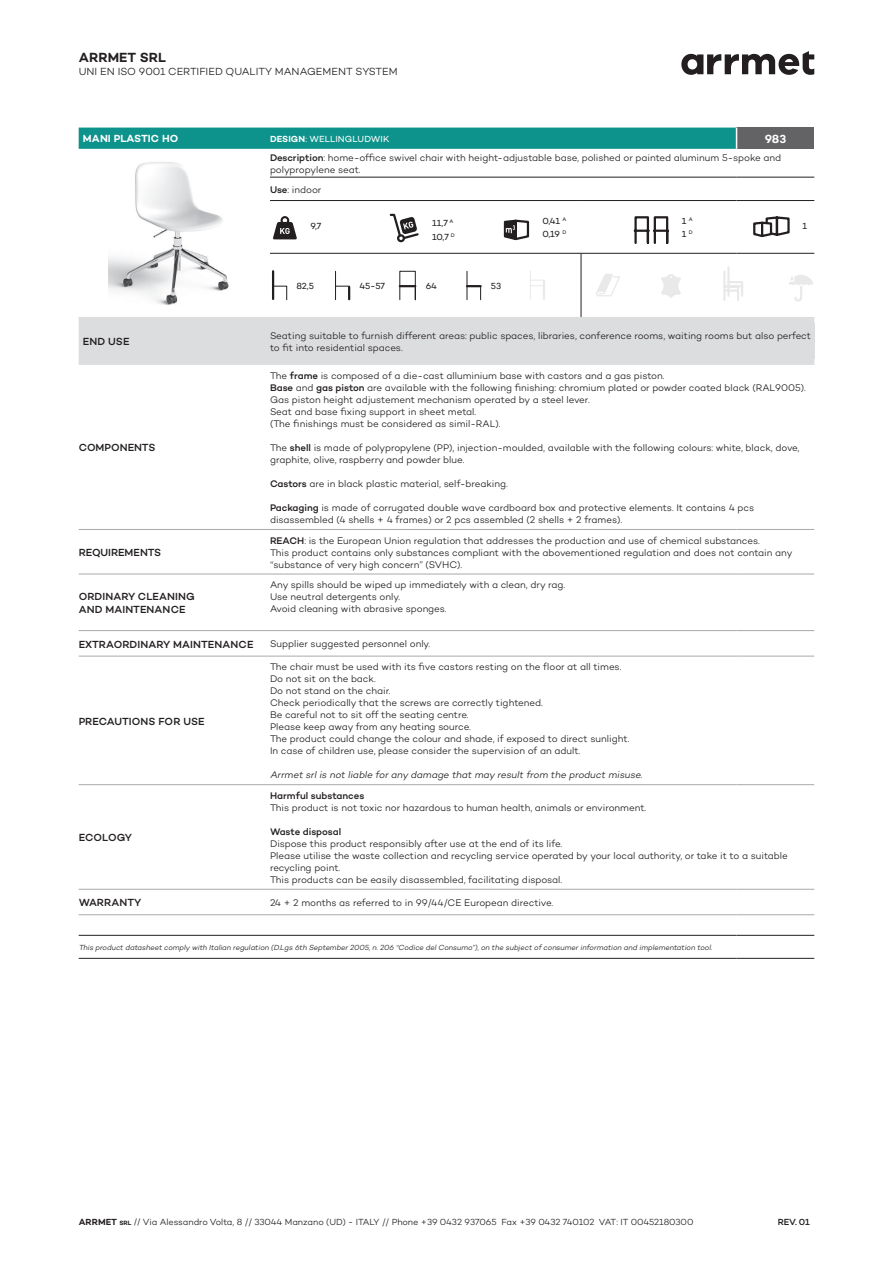
<style>
.page{position:relative;width:893px;height:1263px;background:#fff}
.page>*{position:absolute;margin:0;border:0;box-sizing:border-box;transform-origin:0 0}
.t1{font:600 13.5px "Campton";color:#231f20}
.t2{font:600 12px "Campton";color:#fff}
.t3{font:500 10.5px/13.5px "Campton";letter-spacing:.01em;color:#231f20}
.t4{font:300 10.5px "Campton";color:#231f20}
.t5{font:600 10.5px "Campton";letter-spacing:.01em;color:#fff}
.t6{font:500 10.5px "Campton";letter-spacing:-.01em;color:#231f20}
.t7{font:300 9.75px/12px "Campton";letter-spacing:-.005em;color:#231f20}
.t8{font:italic 300 9.75px "Campton";color:#231f20}
.t9{font:500 9.75px "Campton";color:#231f20}
.t10{font:300 9px "Campton";letter-spacing:-.005em;color:#231f20}
.t11{font:9px/13.5px "Campton";letter-spacing:-.01em;color:#231f20}
.t12{font:9px "Campton";letter-spacing:.01em;color:#fff}
.t13{font:500 9px "Campton";color:#231f20}
.t14{font:italic 300 7.5px "Campton";color:#231f20}
.s1{font-weight:600}
.s2{font-weight:500}
.s3{font-weight:600;font-size:6.3px}
</style>
<div class="page">
<svg style="left:681px;top:51px;width:133px;height:24px"></svg>
<div style="left:737px;top:128px;width:77px;height:21px;background:#636366"></div>
<div style="left:79px;top:317px;width:735px;height:48px;background:#dcdddf"></div>
<hr style="left:270px;top:177px;width:311px;height:1px;background:#231f20">
<hr style="left:581px;top:177px;width:156px;height:1px;background:#231f20">
<hr style="left:737px;top:177px;width:77px;height:1px;background:#231f20">
<hr style="left:270px;top:200px;width:311px;height:1px;background:#231f20">
<hr style="left:581px;top:200px;width:156px;height:1px;background:#231f20">
<hr style="left:737px;top:200px;width:77px;height:1px;background:#231f20">
<hr style="left:270px;top:253px;width:311px;height:1px;background:#231f20">
<hr style="left:581px;top:253px;width:156px;height:1px;background:#231f20">
<hr style="left:581px;top:253px;width:1px;height:64px;background:#231f20">
<hr style="left:737px;top:253px;width:77px;height:1px;background:#231f20">
<div style="left:79px;top:128px;width:658px;height:21px;background:#0e928c"></div>
<hr style="left:79px;top:529px;width:191px;height:1px;background:#a8a9ad">
<hr style="left:270px;top:529px;width:311px;height:1px;background:#a8a9ad">
<hr style="left:581px;top:529px;width:156px;height:1px;background:#a8a9ad">
<hr style="left:737px;top:529px;width:77px;height:1px;background:#a8a9ad">
<hr style="left:79px;top:574px;width:191px;height:1px;background:#a8a9ad">
<hr style="left:270px;top:574px;width:311px;height:1px;background:#a8a9ad">
<hr style="left:581px;top:574px;width:156px;height:1px;background:#a8a9ad">
<hr style="left:737px;top:574px;width:77px;height:1px;background:#a8a9ad">
<hr style="left:79px;top:630px;width:191px;height:1px;background:#a8a9ad">
<hr style="left:270px;top:630px;width:311px;height:1px;background:#a8a9ad">
<hr style="left:581px;top:630px;width:156px;height:1px;background:#a8a9ad">
<hr style="left:737px;top:630px;width:77px;height:1px;background:#a8a9ad">
<hr style="left:79px;top:656px;width:191px;height:1px;background:#a8a9ad">
<hr style="left:270px;top:656px;width:311px;height:1px;background:#a8a9ad">
<hr style="left:581px;top:656px;width:156px;height:1px;background:#a8a9ad">
<hr style="left:737px;top:656px;width:77px;height:1px;background:#a8a9ad">
<hr style="left:79px;top:784px;width:191px;height:1px;background:#a8a9ad">
<hr style="left:270px;top:784px;width:311px;height:1px;background:#a8a9ad">
<hr style="left:581px;top:784px;width:156px;height:1px;background:#a8a9ad">
<hr style="left:737px;top:784px;width:77px;height:1px;background:#a8a9ad">
<hr style="left:79px;top:889px;width:191px;height:1px;background:#a8a9ad">
<hr style="left:270px;top:889px;width:311px;height:1px;background:#a8a9ad">
<hr style="left:581px;top:889px;width:156px;height:1px;background:#a8a9ad">
<hr style="left:737px;top:889px;width:77px;height:1px;background:#a8a9ad">
<hr style="left:79px;top:914px;width:191px;height:1px;background:#a8a9ad">
<hr style="left:270px;top:914px;width:311px;height:1px;background:#a8a9ad">
<hr style="left:581px;top:914px;width:156px;height:1px;background:#a8a9ad">
<hr style="left:737px;top:914px;width:77px;height:1px;background:#a8a9ad">
<hr style="left:79px;top:935px;width:191px;height:1px;background:#231f20">
<hr style="left:270px;top:935px;width:311px;height:1px;background:#231f20">
<hr style="left:581px;top:935px;width:156px;height:1px;background:#231f20">
<hr style="left:737px;top:935px;width:77px;height:1px;background:#231f20">
<hr style="left:79px;top:958px;width:191px;height:1px;background:#231f20">
<hr style="left:270px;top:958px;width:311px;height:1px;background:#231f20">
<hr style="left:581px;top:958px;width:156px;height:1px;background:#231f20">
<hr style="left:737px;top:958px;width:77px;height:1px;background:#231f20">
<img style="left:108px;top:162px;width:121px;height:143px">
<svg style="left:503px;top:219px;width:27px;height:22px"></svg>
<div style="left:397px;top:234px;width:8px;height:8px;border:2px solid #231f20;border-radius:50%"></div>
<svg style="left:389px;top:213px;width:30px;height:28px"></svg>
<svg style="left:273px;top:216px;width:24px;height:23px"></svg>
<svg style="left:753px;top:216px;width:37px;height:21px"></svg>
<svg style="left:634px;top:216px;width:35px;height:28px"></svg>
<hr style="left:272px;top:271px;width:2px;height:28px;background:#231f20">
<svg style="left:272px;top:285px;width:15px;height:15px"></svg>
<svg style="left:335px;top:271px;width:15px;height:29px"></svg>
<svg style="left:399px;top:270px;width:17px;height:30px"></svg>
<svg style="left:530px;top:271px;width:15px;height:28px"></svg>
<svg style="left:467px;top:271px;width:14px;height:29px"></svg>
<svg style="left:661px;top:274px;width:20px;height:24px"></svg>
<svg style="left:596px;top:274px;width:24px;height:22px"></svg>
<svg style="left:789px;top:275px;width:24px;height:27px"></svg>
<svg style="left:723px;top:266px;width:20px;height:35px"></svg>
<div style="left:270px;top:323px;width:544px;height:35px;background:#dcdddf"></div>
<h1 class="t1" style="left:79px;top:49px;width:89px">ARRMET SRL</h1>
<p class="t4" style="left:79px;top:65px;width:320px">UNI EN ISO 9001 CERTIFIED QUALITY MANAGEMENT SYSTEM</p>
<p class="t5" style="left:83px;top:132px;width:97px">MANI PLASTIC HO</p>
<p class="t12" style="left:270px;top:133px;width:121px"><span class="s1">DESIGN</span>: WELLINGLUDWIK</p>
<p class="t2" style="left:765px;top:131px;width:23px">983</p>
<p class="t7" style="left:270px;top:151px;width:513px"><span class="s2">Description</span>: home-office swivel chair with height-adjustable base, polished or painted aluminum 5-spoke and polypropylene seat.</p>
<p class="t7" style="left:270px;top:183px;width:53px"><span class="s2">Use</span>: indoor</p>
<p class="t11" style="left:542px;top:214px;width:26px">0,41 <sup>A<br></sup>0,19 <sup>D</sup></p>
<p class="t11" style="left:682px;top:214px;width:12px">1 <sup>A<br></sup>1 <sup>D</sup></p>
<p class="t11" style="left:432px;top:216px;width:24px">11,7 <sup>A<br></sup>10,7 <sup>D</sup></p>
<p class="t11" style="left:310px;top:219px;width:13px">9,7</p>
<p class="t11" style="left:802px;top:219px;width:6px">1</p>
<p class="t11" style="left:296px;top:279px;width:19px">82,5</p>
<p class="t11" style="left:359px;top:279px;width:27px">45-57</p>
<p class="t11" style="left:426px;top:279px;width:13px">64</p>
<p class="t11" style="left:491px;top:279px;width:12px">53</p>
<p class="t3" style="left:83px;top:335px;width:48px">END USE</p>
<p class="t7" style="left:270px;top:329px;width:543px">Seating suitable to furnish different areas: public spaces, libraries, conference rooms, waiting rooms but also perfect to fit into residential spaces.</p>
<p class="t3" style="left:79px;top:441px;width:78px">COMPONENTS</p>
<p class="t6" style="left:79px;top:546px;width:84px">REQUIREMENTS</p>
<p class="t7" style="left:270px;top:370px;width:537px">The <span class="s2">frame</span> is composed of a die-cast alluminium base with castors and a gas piston.<br><span class="s2">Base</span> and <span class="s2">gas piston</span> are available with the following finishing: chromium plated or powder coated black (RAL9005).<br>Gas piston height adjustement mechanism operated by a steel lever.<br>Seat and base fixing support in sheet metal.<br>(The finishings must be considered as simil-RAL).</p>
<p class="t7" style="left:270px;top:442px;width:531px">The <span class="s2">shell</span> is made of polypropylene (PP), injection-moulded, available with the following colours: white, black, dove, graphite, olive, raspberry and powder blue.</p>
<p class="t7" style="left:270px;top:478px;width:239px"><span class="s2">Castors</span> are in black plastic material, self-breaking.</p>
<p class="t7" style="left:270px;top:502px;width:486px"><span class="s2">Packaging</span> is made of corrugated double wave cardboard box and protective elements. It contains 4 pcs disassembled (4 shells + 4 frames) or 2 pcs assembled (2 shells + 2 frames).</p>
<p class="t7" style="left:270px;top:534px;width:524px"><span class="s2">REACH</span>: is the European Union regulation that addresses the production and use of chemical substances.<br>This product contains only substances compliant with the abovementioned regulation and does not contain any “substance of very high concern” (SVHC).</p>
<p class="t3" style="left:79px;top:589px;width:118px">ORDINARY CLEANING<br>AND MAINTENANCE</p>
<p class="t7" style="left:270px;top:579px;width:297px">Any spills should be wiped up immediately with a clean, dry rag.<br>Use neutral detergents only.<br>Avoid cleaning with abrasive sponges.</p>
<p class="t3" style="left:79px;top:637px;width:176px">EXTRAORDINARY MAINTENANCE</p>
<p class="t7" style="left:270px;top:638px;width:162px">Supplier suggested personnel only.</p>
<p class="t3" style="left:79px;top:714px;width:127px">PRECAUTIONS FOR USE</p>
<p class="t3" style="left:79px;top:831px;width:55px">ECOLOGY</p>
<p class="t7" style="left:270px;top:661px;width:361px">The chair must be used with its five castors resting on the floor at all times.<br>Do not sit on the back.<br>Do not stand on the chair.<br>Check periodically that the screws are correctly tightened.<br>Be careful not to sit off the seating centre.<br>Please keep away from any heating source.<br>The product could change the colour and shade, if exposed to direct sunlight.<br>In case of children use, please consider the supervision of an adult.</p>
<p class="t8" style="left:270px;top:769px;width:376px">Arrmet srlis not liable forany damage that may result from the product misuse.</p>
<p class="t9" style="left:270px;top:789px;width:96px">Harmful substances</p>
<p class="t7" style="left:270px;top:801px;width:378px">This product is not toxic nor hazardous to human health, animals or environment.</p>
<p class="t9" style="left:270px;top:825px;width:73px">Waste disposal</p>
<p class="t7" style="left:270px;top:837px;width:519px">Dispose this product responsibly after use at the end of its life.<br>Please utilise the waste collection and recycling service operated by your local authority, or take it to a suitable recycling point.<br>This products can be easily disassembled, facilitating disposal.</p>
<p class="t3" style="left:79px;top:896px;width:64px">WARRANTY</p>
<p class="t7" style="left:270px;top:896px;width:285px">24 + 2 months as referred to in 99/44/CE European directive.</p>
<p class="t14" style="left:79px;top:943px;width:636px">This product datasheet comply with Italian regulation (D.Lgs 6th September2005,n.206 “Codice delConsumo”),on the subject ofconsumerinformation and implementation tool.</p>
<p class="t10" style="left:79px;top:1216px;width:616px"><span class="s1">ARRMET</span> <span class="s3">srl</span> // Via Alessandro Volta, 8 // 33044 Manzano (UD) - ITALY // Phone +39 0432 937065 Fax +39 0432 740102 VAT: IT 00452180300</p>
<p class="t13" style="left:778px;top:1216px;width:34px">REV. 01</p>
</div>
